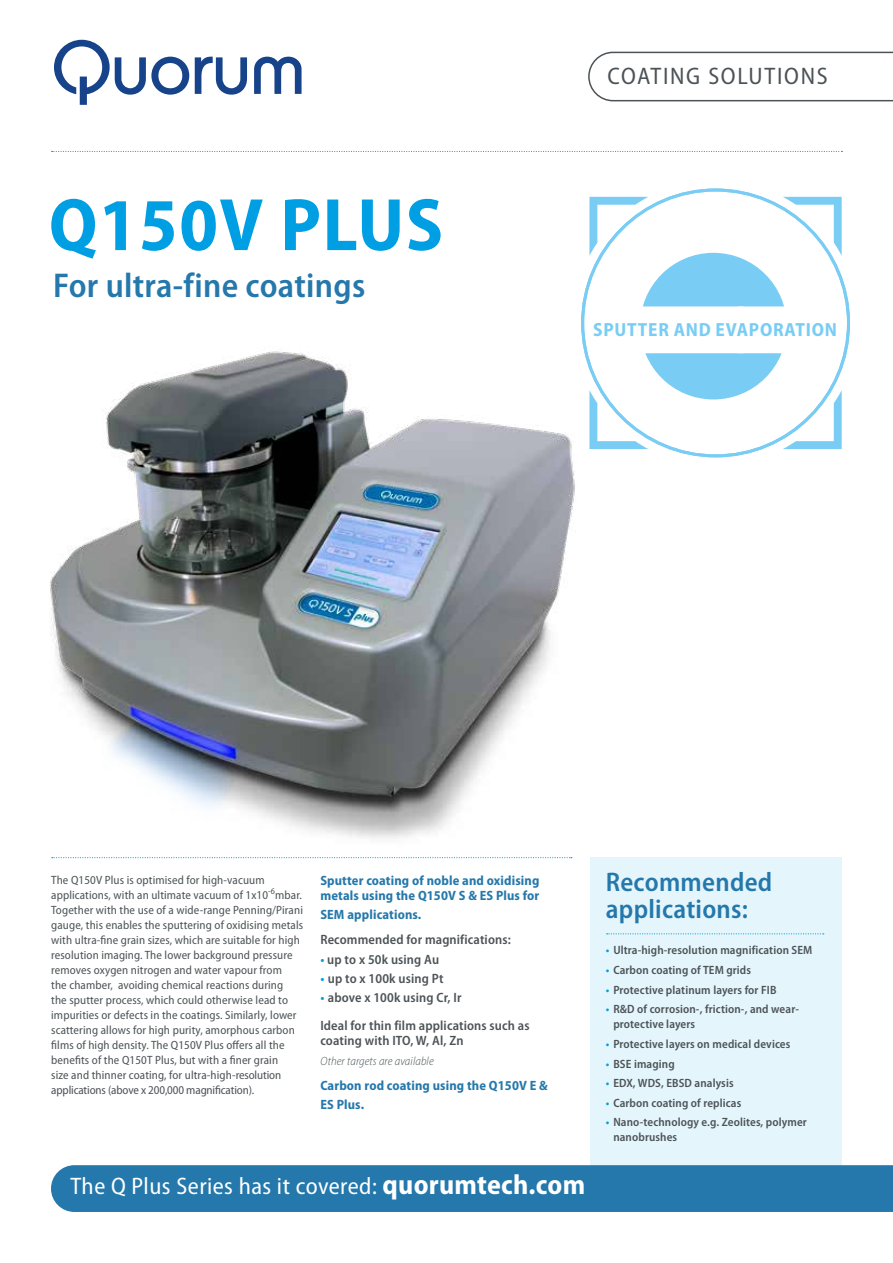
<style>
.page{position:relative;width:893px;height:1263px;background:#fff}
.page>*{position:absolute;margin:0;border:0;box-sizing:border-box;transform-origin:0 0}
.t1{font:700 semi-condensed 75px "Myriad Pro";letter-spacing:.02em;color:#009fe3}
.t2{font:600 semi-condensed 34.5px "Myriad Pro";letter-spacing:.01em;color:#2578ac}
.t3{font:600 semi-condensed 27px/27px "Myriad Pro";letter-spacing:.01em;color:#2578ac}
.t4{font:semi-condensed 24px "Myriad Pro";letter-spacing:.02em;color:#fff}
.t5{font:semi-condensed 24px "Myriad Pro";letter-spacing:.07em;color:#4c5356}
.t6{font:700 semi-condensed 19.05px "Myriad Pro";letter-spacing:.04em;color:#79cdf4}
.t7{font:600 semi-condensed 13.5px/28.2px "Myriad Pro";letter-spacing:.01em;color:#4c5356}
.t8{font:700 semi-condensed 13.5px/15px "Myriad Pro";letter-spacing:.01em;color:#2578ac}
.t9{font:semi-condensed 12px/15px "Myriad Pro";letter-spacing:.01em;color:#4c5356}
.t10{font:600 semi-condensed 12px/15.3px "Myriad Pro";letter-spacing:.01em;color:#4c5356}
.t11{font:italic 300 semi-condensed 12px "Myriad Pro";letter-spacing:.01em;color:#4c5356}
.s1{color:#009fe3}
.s2{font-weight:700;font-size:27.9px}
</style>
<div class="page">
<img style="left:50px;top:346px;width:557px;height:513px">
<div style="left:590px;top:858px;width:252px;height:308px;background:#e4f5fc"></div>
<svg style="left:607px;top:933px;width:217px;height:1px"></svg>
<svg style="left:52px;top:857px;width:520px;height:1px"></svg>
<svg style="left:52px;top:151px;width:790px;height:1px"></svg>
<svg style="left:54px;top:40px;width:248px;height:65px"></svg>
<svg style="left:588px;top:51px;width:305px;height:51px"></svg>
<div style="left:640px;top:253px;width:147px;height:146px;background:#79cdf4;border-radius:50%"></div>
<div style="left:640px;top:306px;width:147px;height:47px;background:#fff"></div>
<div style="left:51px;top:1165px;width:842px;height:47px;background:#2578ac"></div>
<svg style="left:783px;top:197px;width:59px;height:59px"></svg>
<svg style="left:589px;top:197px;width:59px;height:59px"></svg>
<svg style="left:589px;top:390px;width:59px;height:59px"></svg>
<svg style="left:783px;top:390px;width:59px;height:59px"></svg>
<h1 class="t1" style="left:49px;top:177px;width:396px">Q150V PLUS</h1>
<h2 class="t2" style="left:53px;top:264px;width:314px">For ultra-fine coatings</h2>
<h3 class="t5" style="left:607px;top:62px;width:222px">COATING SOLUTIONS</h3>
<h3 class="t6" style="left:593px;top:317px;width:245px">SPUTTER AND EVAPORATION</h3>
<p class="t9" style="left:51px;top:872px;width:253px">The Q150V Plus is optimised for high-vacuum applications, with an ultimate vacuum of 1x10<sup>-6</sup>mbar.<br>Together with the use of a wide-range Penning/Pirani gauge, this enables the sputtering of oxidising metals with ultra-fine grain sizes, which are suitable for high resolution imaging. The lower background pressure removes oxygen nitrogen and water vapour from<br>the chamber, avoiding chemical reactions during<br>the sputter process, which could otherwise lead to impurities or defects in the coatings. Similarly, lower scattering allows for high purity, amorphous carbon films of high density. The Q150V Plus offers all the benefits of the Q150T Plus, but with a finer grain<br>size and thinner coating, for ultra-high-resolution applications (above x 200,000 magnification).</p>
<p class="t8" style="left:320px;top:872px;width:221px">Sputter coating of noble and oxidising metals using the Q150V S &amp; ES Plus for</p>
<p class="t8" style="left:320px;top:907px;width:102px">SEM applications.</p>
<p class="t7" style="left:320px;top:925px;width:192px">Recommended for magnifications:</p>
<p class="t7" style="left:320px;top:944px;width:120px"><span class="s1">•</span> up to x 50k using Au</p>
<p class="t7" style="left:320px;top:964px;width:125px"><span class="s1">•</span> up to x 100k using Pt</p>
<p class="t7" style="left:320px;top:983px;width:211px"><span class="s1">•</span> above x 100k using Cr, Ir<br>Ideal for thin film applications such as</p>
<p class="t7" style="left:320px;top:1026px;width:145px">coating with ITO, W, Al, Zn</p>
<p class="t11" style="left:320px;top:1053px;width:115px">Other targets are available</p>
<p class="t8" style="left:320px;top:1075px;width:229px;line-height:19.2px">Carbon rod coating using the Q150V E &amp;<br>ES Plus.</p>
<h3 class="t4" style="left:71px;top:1172px;width:516px">The Q Plus Series has it covered: <span class="s2">quorumtech.com</span></h3>
<h3 class="t3" style="left:606px;top:868px;width:168px">Recommended applications:</h3>
<p class="t10" style="left:606px;top:942px;width:208px"><span class="s1">•</span> Ultra-high-resolution magnification SEM</p>
<p class="t10" style="left:606px;top:962px;width:147px"><span class="s1">•</span> Carbon coating of TEM grids</p>
<p class="t10" style="left:606px;top:982px;width:172px"><span class="s1">•</span> Protective platinum layers for FIB</p>
<p class="t10" style="left:613px;top:1001px;width:187px;text-indent:-8px"><span class="s1">•</span> R&amp;D of corrosion-, friction-, and wear&shy;protective layers</p>
<p class="t10" style="left:606px;top:1036px;width:186px"><span class="s1">•</span> Protective layers on medical devices</p>
<p class="t10" style="left:606px;top:1055px;width:70px"><span class="s1">•</span> BSE imaging</p>
<p class="t10" style="left:606px;top:1075px;width:129px"><span class="s1">•</span> EDX, WDS, EBSD analysis</p>
<p class="t10" style="left:606px;top:1095px;width:137px"><span class="s1">•</span> Carbon coating of replicas</p>
<p class="t10" style="left:613px;top:1114px;width:195px;text-indent:-8px"><span class="s1">•</span> Nano-technology e.g. Zeolites, polymer nanobrushes</p>
</div>
